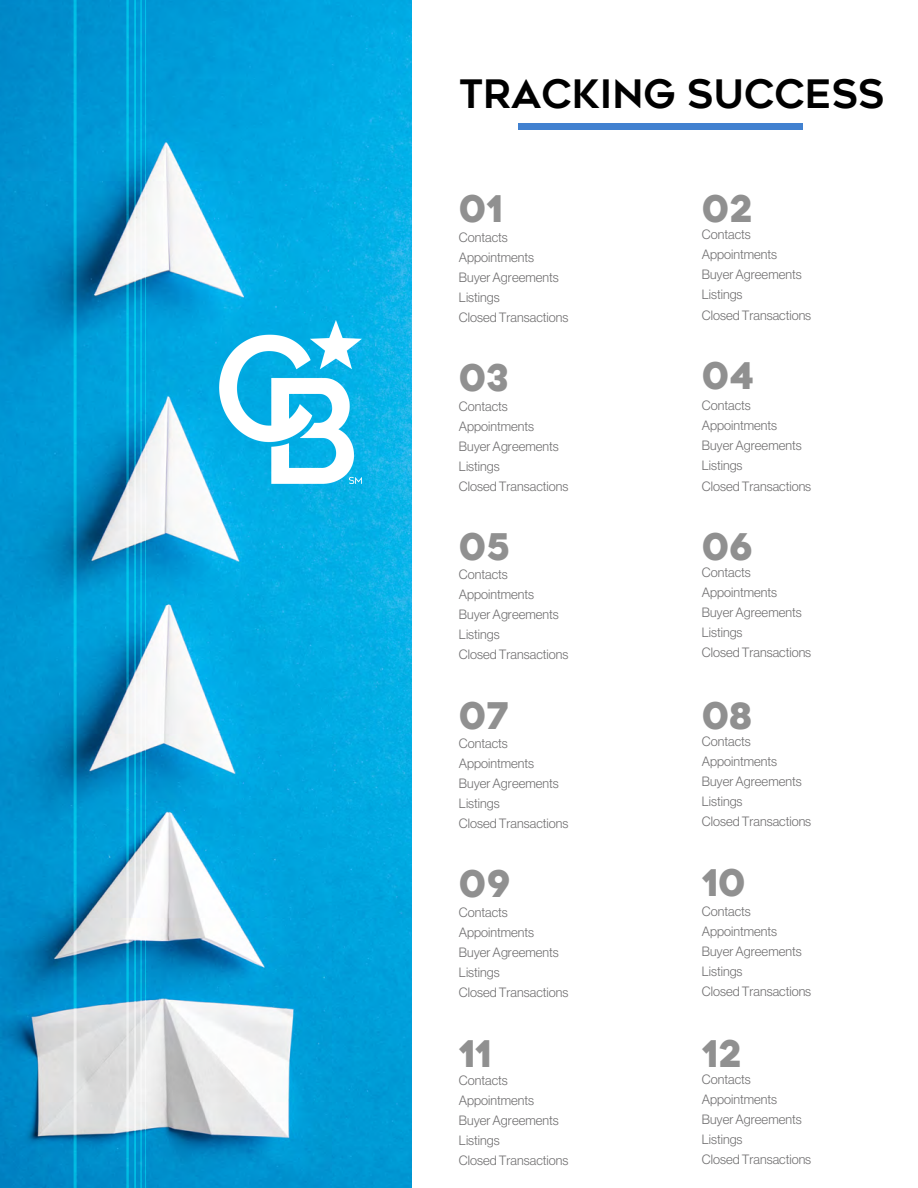
<style>
.page{position:relative;width:918px;height:1188px;background:#fff}
.page>*{position:absolute;margin:0;border:0;box-sizing:border-box;transform-origin:0 0}
.t1{font:700 39px "Geometos Neue";color:#000}
.t2{font:800 36.6px "Geometos Neue";letter-spacing:-.01em;color:#909090}
.t3{font:13.2px/20.1px "N Haas Grotesk DS Pro 45 Lt";color:#717071}
</style>
<div class="page">
<div style="left:519px;top:123px;width:284px;height:7px;background:#4181d0"></div>
<img style="left:0;top:0;width:411px;height:1188px">
<img style="left:220px;top:320px;width:142px;height:164px">
<hr style="left:74px;top:0;width:3px;height:1188px;background:#fff">
<hr style="left:126px;top:0;width:3px;height:1188px;background:#fff">
<hr style="left:134px;top:0;width:2px;height:1188px;background:#fff">
<hr style="left:140px;top:0;width:2px;height:1188px;background:#fff">
<hr style="left:145px;top:0;width:1px;height:1188px;background:#fff">
<h1 class="t1" style="left:459px;top:71px;width:427px">TRACKING SUCCESS</h1>
<h2 class="t2" style="left:459px;top:187px;width:45px">01</h2>
<p class="t3" style="left:459px;top:227px;width:111px">Contacts<br>Appointments<br>Buyer Agreements<br>Listings<br>Closed Transactions</p>
<h2 class="t2" style="left:459px;top:356px;width:51px">03</h2>
<p class="t3" style="left:459px;top:396px;width:111px">Contacts<br>Appointments<br>Buyer Agreements<br>Listings<br>Closed Transactions</p>
<h2 class="t2" style="left:459px;top:525px;width:52px">05</h2>
<p class="t3" style="left:459px;top:564px;width:111px">Contacts<br>Appointments<br>Buyer Agreements<br>Listings<br>Closed Transactions</p>
<h2 class="t2" style="left:459px;top:694px;width:51px">07</h2>
<p class="t3" style="left:459px;top:733px;width:111px">Contacts<br>Appointments<br>Buyer Agreements<br>Listings<br>Closed Transactions</p>
<h2 class="t2" style="left:459px;top:862px;width:53px">09</h2>
<p class="t3" style="left:459px;top:902px;width:111px">Contacts<br>Appointments<br>Buyer Agreements<br>Listings<br>Closed Transactions</p>
<h2 class="t2" style="left:459px;top:1032px;width:34px">11</h2>
<p class="t3" style="left:459px;top:1070px;width:111px">Contacts<br>Appointments<br>Buyer Agreements<br>Listings<br>Closed Transactions</p>
<h2 class="t2" style="left:702px;top:187px;width:53px">02</h2>
<p class="t3" style="left:702px;top:225px;width:111px">Contacts<br>Appointments<br>Buyer Agreements<br>Listings<br>Closed Transactions</p>
<h2 class="t2" style="left:702px;top:354px;width:54px">04</h2>
<p class="t3" style="left:702px;top:396px;width:111px">Contacts<br>Appointments<br>Buyer Agreements<br>Listings<br>Closed Transactions</p>
<h2 class="t2" style="left:702px;top:525px;width:53px">06</h2>
<p class="t3" style="left:702px;top:562px;width:111px">Contacts<br>Appointments<br>Buyer Agreements<br>Listings<br>Closed Transactions</p>
<h2 class="t2" style="left:702px;top:694px;width:52px">08</h2>
<p class="t3" style="left:702px;top:731px;width:111px">Contacts<br>Appointments<br>Buyer Agreements<br>Listings<br>Closed Transactions</p>
<h2 class="t2" style="left:702px;top:861px;width:45px">10</h2>
<p class="t3" style="left:702px;top:901px;width:111px">Contacts<br>Appointments<br>Buyer Agreements<br>Listings<br>Closed Transactions</p>
<h2 class="t2" style="left:702px;top:1032px;width:41px">12</h2>
<p class="t3" style="left:702px;top:1069px;width:111px">Contacts<br>Appointments<br>Buyer Agreements<br>Listings<br>Closed Transactions</p>
</div>
